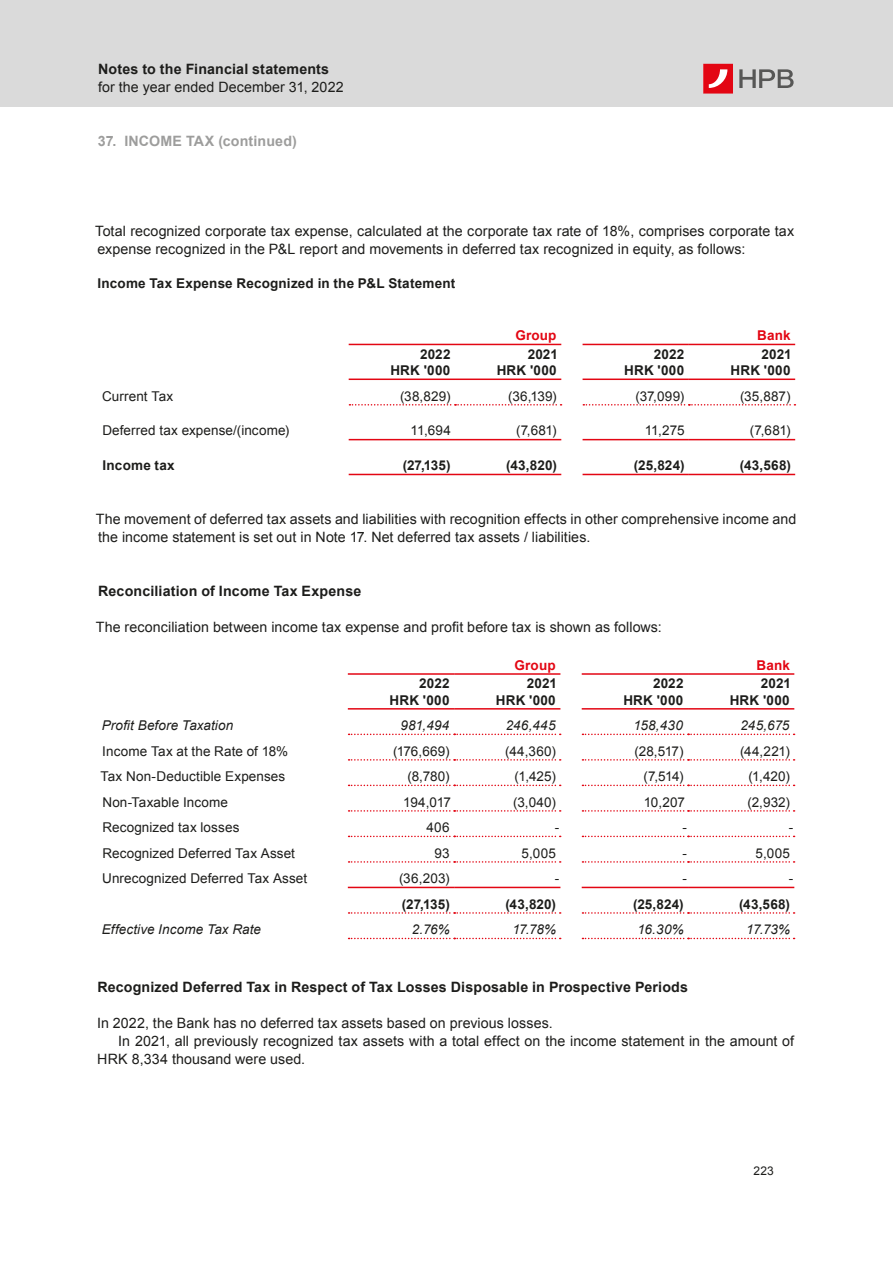
<style>
.page{position:relative;width:893px;height:1263px;background:#fff}
.page>*{position:absolute;margin:0;border:0;box-sizing:border-box;transform-origin:0 0}
.t1{font:14.25px/18px "Arial";letter-spacing:.005em;color:#1d1d1b}
.t2{font:700 14.25px "Arial";letter-spacing:.01em;color:#1d1d1b}
.t3{font:700 14.25px "Arial";letter-spacing:.01em;color:#9d9d9c}
.t4{font:13.5px "Arial";letter-spacing:.01em;color:#1d1d1b}
.t5{font:700 13.5px/16.5px "Arial";letter-spacing:.015em;color:#1d1d1b;text-align:right}
.t6{font:italic 13.5px "Arial";letter-spacing:.005em;color:#1d1d1b}
.t7{font:700 13.5px "Arial";letter-spacing:.01em;color:#e30613}
.t8{font:12px "Arial";color:#1d1d1b}
</style>
<div class="page">
<div style="left:0;top:0;width:893px;height:107px;background:#dadada"></div>
<svg style="left:739px;top:69px;width:55px;height:19px"></svg>
<svg style="left:703px;top:64px;width:30px;height:30px"></svg>
<hr style="left:349px;top:344px;width:106px;height:1px;background:#e30613">
<hr style="left:455px;top:344px;width:106px;height:1px;background:#e30613">
<hr style="left:583px;top:344px;width:106px;height:1px;background:#e30613">
<hr style="left:689px;top:344px;width:106px;height:1px;background:#e30613">
<hr style="left:349px;top:439px;width:106px;height:1px;background:#e30613">
<hr style="left:455px;top:439px;width:106px;height:1px;background:#e30613">
<hr style="left:583px;top:439px;width:106px;height:1px;background:#e30613">
<hr style="left:689px;top:439px;width:106px;height:1px;background:#e30613">
<hr style="left:349px;top:378px;width:106px;height:2px;background:#e30613">
<hr style="left:455px;top:378px;width:106px;height:2px;background:#e30613">
<hr style="left:583px;top:378px;width:106px;height:2px;background:#e30613">
<hr style="left:689px;top:378px;width:106px;height:2px;background:#e30613">
<svg style="left:349px;top:404px;width:213px;height:2px"></svg>
<svg style="left:583px;top:404px;width:212px;height:2px"></svg>
<hr style="left:349px;top:474px;width:106px;height:1px;background:#e30613">
<hr style="left:455px;top:474px;width:106px;height:1px;background:#e30613">
<hr style="left:583px;top:474px;width:106px;height:1px;background:#e30613">
<hr style="left:689px;top:474px;width:106px;height:1px;background:#e30613">
<hr style="left:348px;top:673px;width:106px;height:2px;background:#e30613">
<hr style="left:454px;top:673px;width:106px;height:2px;background:#e30613">
<hr style="left:582px;top:673px;width:106px;height:2px;background:#e30613">
<hr style="left:688px;top:673px;width:106px;height:2px;background:#e30613">
<svg style="left:349px;top:734px;width:212px;height:1px"></svg>
<svg style="left:582px;top:734px;width:213px;height:1px"></svg>
<svg style="left:349px;top:759px;width:212px;height:2px"></svg>
<svg style="left:582px;top:759px;width:213px;height:2px"></svg>
<svg style="left:349px;top:785px;width:212px;height:1px"></svg>
<svg style="left:582px;top:785px;width:213px;height:1px"></svg>
<svg style="left:349px;top:810px;width:212px;height:2px"></svg>
<svg style="left:582px;top:810px;width:213px;height:2px"></svg>
<svg style="left:349px;top:836px;width:212px;height:1px"></svg>
<svg style="left:582px;top:836px;width:213px;height:1px"></svg>
<svg style="left:349px;top:912px;width:212px;height:2px"></svg>
<svg style="left:582px;top:912px;width:213px;height:2px"></svg>
<hr style="left:348px;top:708px;width:106px;height:2px;background:#e30613">
<hr style="left:454px;top:708px;width:106px;height:2px;background:#e30613">
<hr style="left:582px;top:708px;width:106px;height:2px;background:#e30613">
<hr style="left:688px;top:708px;width:106px;height:2px;background:#e30613">
<svg style="left:349px;top:861px;width:212px;height:2px"></svg>
<svg style="left:582px;top:861px;width:213px;height:2px"></svg>
<svg style="left:349px;top:938px;width:212px;height:1px"></svg>
<svg style="left:582px;top:938px;width:213px;height:1px"></svg>
<hr style="left:348px;top:887px;width:106px;height:1px;background:#e30613">
<hr style="left:454px;top:887px;width:106px;height:1px;background:#e30613">
<hr style="left:582px;top:887px;width:106px;height:1px;background:#e30613">
<hr style="left:688px;top:887px;width:106px;height:1px;background:#e30613">
<p class="t2" style="left:98px;top:60px;width:233px">Notes to the Financial statements</p>
<p class="t1" style="left:98px;top:78px;width:247px">for the year ended December 31, 2022</p>
<p class="t3" style="left:98px;top:131px;width:200px">37. INCOME TAX (continued)</p>
<p class="t1" style="left:95px;top:222px;width:701px">Total recognized corporate tax expense, calculated at the corporate tax rate of 18%, comprises corporate tax expense recognized in the P&amp;L report and movements in deferred tax recognized in equity, as follows:</p>
<p class="t5" style="left:98px;top:276px;width:359px">Income Tax Expense Recognized in the P&amp;L Statement</p>
<p class="t7" style="left:515px;top:327px;width:43px">Group</p>
<p class="t7" style="left:757px;top:327px;width:35px">Bank</p>
<p class="t5" style="left:390px;top:346px;width:62px">2022<br>HRK '000</p>
<p class="t5" style="left:497px;top:346px;width:63px">2021<br>HRK '000</p>
<p class="t5" style="left:624px;top:346px;width:62px">2022<br>HRK '000</p>
<p class="t5" style="left:730px;top:346px;width:63px">2021<br>HRK '000</p>
<p class="t4" style="left:102px;top:387px;width:73px">Current Tax</p>
<p class="t4" style="left:400px;top:387px;width:52px">(38,829)</p>
<p class="t4" style="left:508px;top:387px;width:50px">(36,139)</p>
<p class="t4" style="left:635px;top:387px;width:50px">(37,099)</p>
<p class="t4" style="left:740px;top:387px;width:52px">(35,887)</p>
<p class="t4" style="left:102px;top:422px;width:188px">Deferred tax expense/(income)</p>
<p class="t4" style="left:411px;top:422px;width:42px">11,694</p>
<p class="t4" style="left:516px;top:422px;width:42px">(7,681)</p>
<p class="t4" style="left:645px;top:422px;width:41px">11,275</p>
<p class="t4" style="left:750px;top:422px;width:42px">(7,681)</p>
<p class="t5" style="left:103px;top:458px;width:74px">Income tax</p>
<p class="t5" style="left:403px;top:458px;width:49px">(27,135)</p>
<p class="t5" style="left:506px;top:458px;width:52px">(43,820)</p>
<p class="t5" style="left:634px;top:458px;width:52px">(25,824)</p>
<p class="t5" style="left:740px;top:458px;width:52px">(43,568)</p>
<p class="t1" style="left:96px;top:510px;width:702px">The movement of deferred tax assets and liabilities with recognition effects in other comprehensive income and the income statement is set out in Note 17. Net deferred tax assets / liabilities.</p>
<p class="t2" style="left:98px;top:581px;width:265px">Reconciliation of Income Tax Expense</p>
<p class="t1" style="left:96px;top:618px;width:567px">The reconciliation between income tax expense and profit before tax is shown as follows:</p>
<p class="t7" style="left:514px;top:656px;width:43px">Group</p>
<p class="t7" style="left:756px;top:656px;width:35px">Bank</p>
<p class="t5" style="left:389px;top:675px;width:62px">2022<br>HRK '000</p>
<p class="t5" style="left:496px;top:675px;width:63px">2021<br>HRK '000</p>
<p class="t5" style="left:623px;top:675px;width:62px">2022<br>HRK '000</p>
<p class="t5" style="left:730px;top:675px;width:63px">2021<br>HRK '000</p>
<p class="t6" style="left:102px;top:717px;width:133px">Profit Before Taxation</p>
<p class="t6" style="left:400px;top:717px;width:50px">981,494</p>
<p class="t6" style="left:506px;top:717px;width:51px">246,445</p>
<p class="t6" style="left:633px;top:717px;width:51px">158,430</p>
<p class="t6" style="left:741px;top:717px;width:50px">245,675</p>
<p class="t4" style="left:102px;top:742px;width:187px">Income Tax at the Rate of 18%</p>
<p class="t4" style="left:393px;top:742px;width:58px">(176,669)</p>
<p class="t4" style="left:505px;top:742px;width:52px">(44,360)</p>
<p class="t4" style="left:635px;top:742px;width:50px">(28,517)</p>
<p class="t4" style="left:740px;top:742px;width:51px">(44,221)</p>
<p class="t4" style="left:101px;top:767px;width:186px">Tax Non-Deductible Expenses</p>
<p class="t4" style="left:407px;top:767px;width:44px">(8,780)</p>
<p class="t4" style="left:515px;top:767px;width:43px">(1,425)</p>
<p class="t4" style="left:643px;top:767px;width:42px">(7,514)</p>
<p class="t4" style="left:748px;top:767px;width:43px">(1,420)</p>
<p class="t4" style="left:102px;top:793px;width:127px">Non-Taxable Income</p>
<p class="t4" style="left:403px;top:793px;width:49px">194,017</p>
<p class="t4" style="left:513px;top:793px;width:44px">(3,040)</p>
<p class="t4" style="left:644px;top:793px;width:43px">10,207</p>
<p class="t4" style="left:747px;top:793px;width:44px">(2,932)</p>
<p class="t4" style="left:102px;top:818px;width:139px">Recognized tax losses</p>
<p class="t4" style="left:426px;top:818px;width:25px">406</p>
<p class="t4" style="left:555px;top:818px;width:6px">-</p>
<p class="t4" style="left:682px;top:818px;width:6px">-</p>
<p class="t4" style="left:789px;top:818px;width:6px">-</p>
<p class="t4" style="left:102px;top:844px;width:194px">Recognized Deferred Tax Asset</p>
<p class="t4" style="left:434px;top:844px;width:17px">93</p>
<p class="t4" style="left:522px;top:844px;width:36px">5,005</p>
<p class="t4" style="left:682px;top:844px;width:6px">-</p>
<p class="t4" style="left:755px;top:844px;width:36px">5,005</p>
<p class="t4" style="left:102px;top:870px;width:206px">Unrecognized Deferred Tax Asset</p>
<p class="t4" style="left:399px;top:870px;width:52px">(36,203)</p>
<p class="t4" style="left:555px;top:870px;width:6px">-</p>
<p class="t4" style="left:682px;top:870px;width:6px">-</p>
<p class="t4" style="left:789px;top:870px;width:6px">-</p>
<p class="t5" style="left:402px;top:896px;width:49px">(27,135)</p>
<p class="t5" style="left:505px;top:896px;width:52px">(43,820)</p>
<p class="t5" style="left:633px;top:896px;width:52px">(25,824)</p>
<p class="t5" style="left:739px;top:896px;width:52px">(43,568)</p>
<p class="t6" style="left:102px;top:921px;width:161px">Effective Income Tax Rate</p>
<p class="t6" style="left:412px;top:921px;width:39px">2.76%</p>
<p class="t6" style="left:512px;top:921px;width:45px">17.78%</p>
<p class="t6" style="left:637px;top:921px;width:48px">16.30%</p>
<p class="t6" style="left:746px;top:921px;width:45px">17.73%</p>
<p class="t2" style="left:97px;top:977px;width:592px">Recognized Deferred Tax in Respect of Tax Losses Disposable in Prospective Periods</p>
<p class="t1" style="left:97px;top:1014px;width:457px">In 2022, the Bank has no deferred tax assets based on previous losses.</p>
<p class="t1" style="left:118px;top:1032px;width:677px">In 2021, all previously recognized tax assets with a total effect on the income statement in the amount of</p>
<p class="t1" style="left:97px;top:1050px;width:209px">HRK 8,334 thousand were used.</p>
<p class="t8" style="left:753px;top:1162px;width:22px">223</p>
</div>
